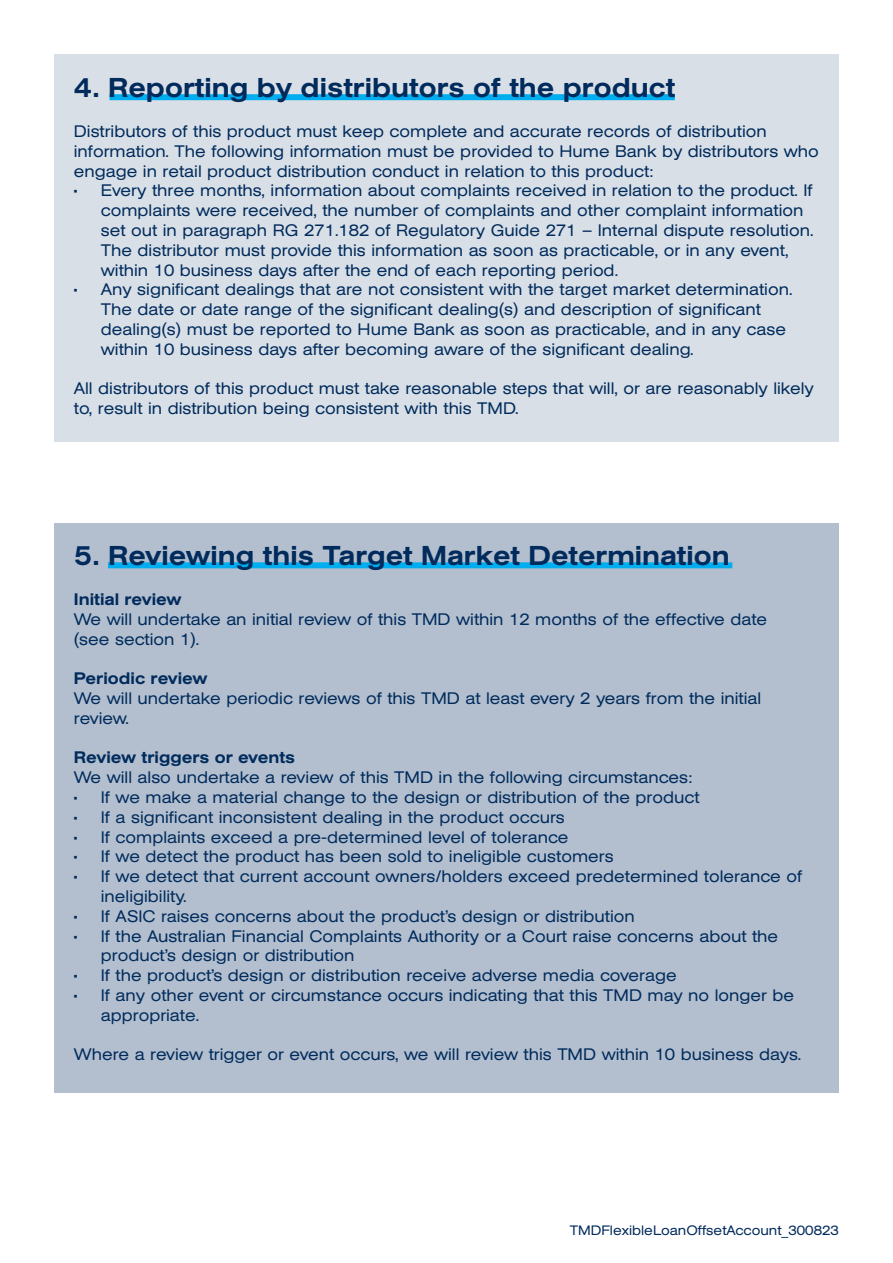
<style>
.page{position:relative;width:893px;height:1263px;background:#fff}
.page>*{position:absolute;margin:0;border:0;box-sizing:border-box;transform-origin:0 0}
.t1{font:500 expanded 27px "AG Book Pro";color:#002b5c}
.t2{font:expanded 16.5px/19.8px "AG Book Pro";color:#002b5c}
.t3{font:500 expanded 16.5px "AG Book Pro";color:#002b5c}
.t4{font:expanded 13.5px "AG Book Pro";color:#002b5c}
</style>
<div class="page">
<div style="left:54px;top:54px;width:785px;height:388px;background:#d9dfe6"></div>
<div style="left:110px;top:94px;width:565px;height:6px;background:#00aeef"></div>
<div style="left:54px;top:523px;width:785px;height:570px;background:#b3bfce"></div>
<div style="left:108px;top:562px;width:624px;height:6px;background:#00aeef"></div>
<h1 class="t1" style="left:74px;top:70px;width:603px">4. Reporting by distributors of the product</h1>
<p class="t2" style="left:74px;top:121px;width:746px">Distributors of this product must keep complete and accurate records of distribution information. The following information must be provided to Hume Bank by distributors who engage in retail product distribution conduct in relation to this product:</p>
<p class="t2" style="left:101px;top:181px;width:714px;text-indent:-27px">• Every three months, information about complaints received in relation to the product. If complaints were received, the number of complaints and other complaint information set out in paragraph RG 271.182 of Regulatory Guide 271 – Internal dispute resolution.<br>The distributor must provide this information as soon as practicable, or in any event, within 10 business days after the end of each reporting period.</p>
<p class="t2" style="left:101px;top:280px;width:693px;text-indent:-27px">• Any significant dealings that are not consistent with the target market determination.<br>The date or date range of the significant dealing(s) and description of significant dealing(s) must be reported to Hume Bank as soon as practicable, and in any case within 10 business days after becoming aware of the significant dealing.</p>
<p class="t2" style="left:74px;top:379px;width:741px">All distributors of this product must take reasonable steps that will, or are reasonably likely to, result in distribution being consistent with this TMD.</p>
<h1 class="t1" style="left:74px;top:538px;width:657px">5. Reviewing this Target Market Determination</h1>
<p class="t3" style="left:74px;top:588px;width:109px">Initial review</p>
<p class="t2" style="left:74px;top:609px;width:695px">We will undertake an initial review of this TMD within 12 months of the effective date (see section 1).</p>
<p class="t3" style="left:74px;top:668px;width:135px">Periodic review</p>
<p class="t2" style="left:74px;top:688px;width:689px">We will undertake periodic reviews of this TMD at least every 2 years from the initial review.</p>
<p class="t3" style="left:74px;top:747px;width:223px">Review triggers or events</p>
<p class="t2" style="left:74px;top:767px;width:620px">We will also undertake a review of this TMD in the following circumstances:</p>
<p class="t2" style="left:74px;top:787px;width:627px">• If we make a material change to the design or distribution of the product</p>
<p class="t2" style="left:74px;top:807px;width:492px">• If a significant inconsistent dealing in the product occurs</p>
<p class="t2" style="left:74px;top:827px;width:496px">• If complaints exceed a pre-determined level of tolerance</p>
<p class="t2" style="left:74px;top:846px;width:541px">• If we detect the product has been sold to ineligible customers</p>
<p class="t2" style="left:101px;top:866px;width:703px;text-indent:-27px">• If we detect that current account owners/holders exceed predetermined tolerance of ineligibility.</p>
<p class="t2" style="left:74px;top:906px;width:562px">• If ASIC raises concerns about the product’s design or distribution</p>
<p class="t2" style="left:101px;top:926px;width:679px;text-indent:-27px">• If the Australian Financial Complaints Authority or a Court raise concerns about the product’s design or distribution</p>
<p class="t2" style="left:74px;top:965px;width:604px">• If the product’s design or distribution receive adverse media coverage</p>
<p class="t2" style="left:101px;top:985px;width:695px;text-indent:-27px">• If any other event or circumstance occurs indicating that this TMD may no longer be appropriate.</p>
<p class="t2" style="left:74px;top:1044px;width:729px">Where a review trigger or event occurs, we will review this TMD within 10 business days.</p>
<p class="t4" style="left:570px;top:1221px;width:271px">TMDFlexibleLoanOffsetAccount_300823</p>
</div>
